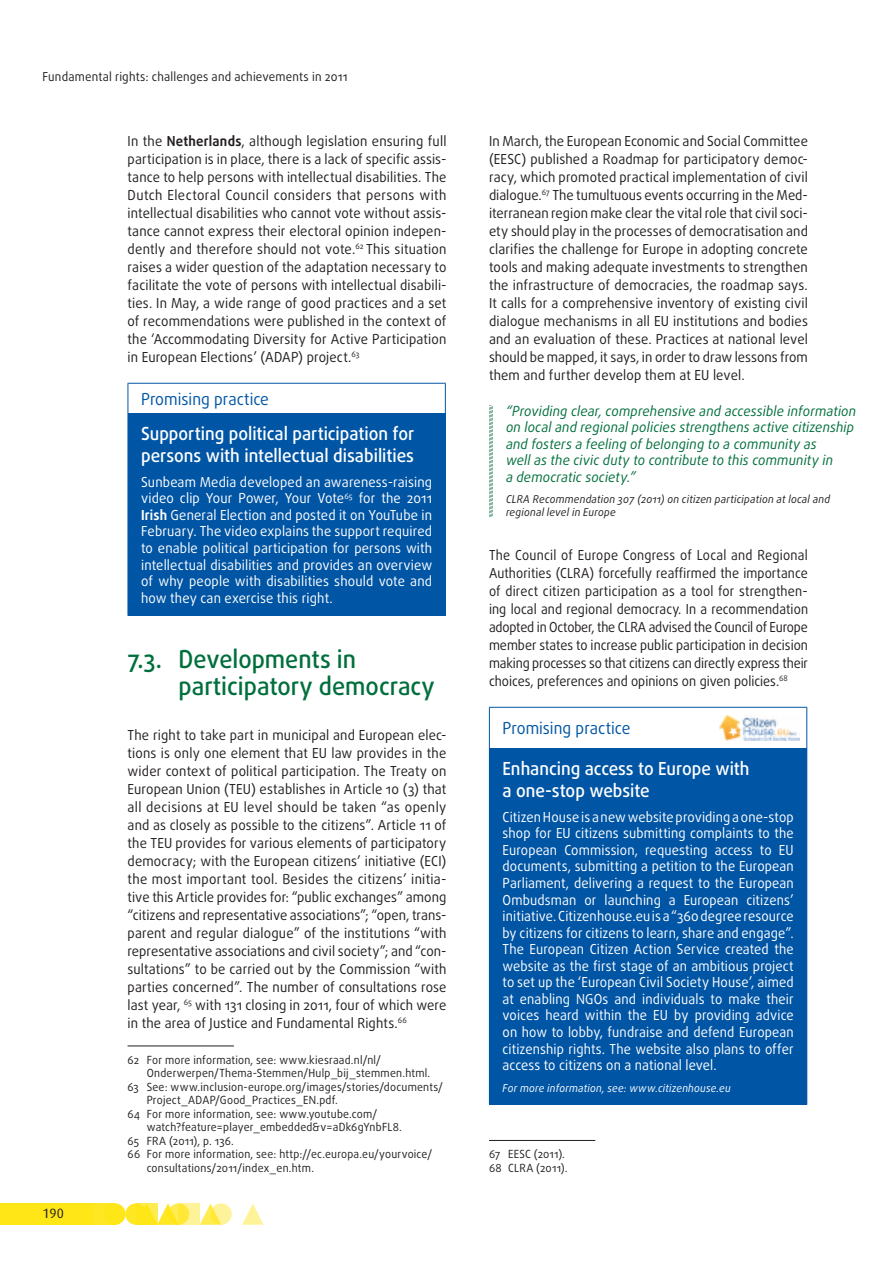
<style>
.page{position:relative;width:893px;height:1263px;background:#fff}
.page>*{position:absolute;margin:0;border:0;box-sizing:border-box;transform-origin:0 0}
.t1{font:500 24.75px/27px "Daxline Pro";color:#006f3c;scale:.95 1}
.t2{font:500 18px/21.6px "Daxline Pro";letter-spacing:-.005em;color:#fff;scale:.95 1}
.t3{font:16.5px "Daxline Pro";color:#0155a5;scale:.95 1}
.t4{font:13.8px/18px "Daxline Pro";letter-spacing:.005em;color:#231f20;text-align:justify;scale:.95 1}
.t5{font:13.8px/16.5px "Daxline Pro";letter-spacing:.01em;color:#fff;text-align:justify;scale:.94 1}
.t6{font:13.8px/18px "Daxline Pro";letter-spacing:.005em;color:#231f20;text-align:justify;scale:.92 1}
.t7{font:13.8px/16.5px "Daxline Pro";letter-spacing:.01em;color:#fff;text-align:justify;scale:.95 1}
.t8{font:italic 13.8px/16.5px "Daxline Pro";letter-spacing:.01em;color:#006f3c;scale:.95 1}
.t9{font:13.5px "Dax";color:#231f20}
.t10{font:12.3px "Daxline Pro";letter-spacing:.015em;color:#231f20;scale:.95 1}
.t11{font:11.25px/13.5px "Daxline Pro";letter-spacing:.02em;color:#231f20;scale:.95 1}
.t12{font:italic 10.8px/12.9px "Daxline Pro";letter-spacing:.02em;color:#231f20;scale:.95 1}
.t13{font:italic 10.8px "Daxline Pro";letter-spacing:.015em;color:#fff;scale:.95 1}
.s1{font-weight:700}
</style>
<div class="page">
<div style="left:0;top:1203px;width:94px;height:22px;background:#ffe616"></div>
<svg style="left:125px;top:1203px;width:22px;height:22px"></svg>
<div style="left:94px;top:1203px;width:21px;height:22px;background:#ffe724"></div>
<svg style="left:200px;top:1203px;width:18px;height:22px"></svg>
<svg style="left:242px;top:1203px;width:21px;height:22px"></svg>
<div style="left:104px;top:1203px;width:21px;height:22px;background:#ffe616;border-radius:50%"></div>
<svg style="left:157px;top:1203px;width:18px;height:22px"></svg>
<svg style="left:168px;top:1203px;width:21px;height:22px"></svg>
<svg style="left:210px;top:1203px;width:22px;height:22px"></svg>
<svg style="left:136px;top:1203px;width:21px;height:22px"></svg>
<svg style="left:179px;top:1203px;width:21px;height:22px"></svg>
<div style="left:128px;top:413px;width:317px;height:202px;background:#0155a5"></div>
<hr style="left:128px;top:383px;width:318px;height:1px;background:#0155a5">
<svg style="left:128px;top:384px;width:1px;height:29px"></svg>
<svg style="left:445px;top:384px;width:1px;height:29px"></svg>
<hr style="left:445px;top:413px;width:1px;height:202px;background:#0155a5">
<hr style="left:128px;top:615px;width:318px;height:1px;background:#0155a5">
<hr style="left:128px;top:1045px;width:106px;height:1px;background:#231f20">
<svg style="left:489px;top:405px;width:3px;height:112px"></svg>
<div style="left:489px;top:748px;width:318px;height:356px;background:#0155a5"></div>
<hr style="left:489px;top:707px;width:318px;height:1px;background:#0155a5">
<hr style="left:489px;top:708px;width:1px;height:40px;background:#0155a5">
<hr style="left:806px;top:708px;width:1px;height:40px;background:#0155a5">
<hr style="left:489px;top:1104px;width:318px;height:1px;background:#0155a5">
<img style="left:720px;top:716px;width:80px;height:25px">
<hr style="left:489px;top:1140px;width:106px;height:1px;background:#231f20">
<p class="t10" style="left:43px;top:68px;width:323px">Fundamental rights: challenges and achievements in 2011</p>
<p class="t4" style="left:128px;top:132px;width:337px">In the <span class="s1">Netherlands</span>, although legislation ensuring full participation is in place, there is a lack of specific assis‑ tance to help persons with intellectual disabilities. The Dutch Electoral Council considers that persons with intellectual disabilities who cannot vote without assis‑ tance cannot express their electoral opinion indepen‑ dently and therefore should not vote.<sup>62</sup> This situation raises a wider question of the adaptation necessary to facilitate the vote of persons with intellectual disabili‑ ties. In May, a wide range of good practices and a set of recommendations were published in the context of the ‘Accommodating Diversity for Active Participation in European Elections’ (ADAP) project.<sup>63</sup></p>
<p class="t3" style="left:141px;top:388px;width:136px">Promising practice</p>
<h2 class="t2" style="left:141px;top:423px;width:289px">Supporting political participation for persons with intellectual disabilities</h2>
<p class="t7" style="left:141px;top:474px;width:308px">Sunbeam Media developed an awareness‑raising video clip Your Power, Your Vote<sup>65</sup> for the 2011<br><span class="s1">Irish</span> General Election and posted it on YouTube in February. The video explains the support required to enable political participation for persons with intellectual disabilities and provides an overview of why people with disabilities should vote and how they can exercise this right.</p>
<p class="t9" style="left:43px;top:1206px;width:23px">190</p>
<h1 class="t1" style="left:179px;top:646px;width:271px;text-indent:-51px">7.3.Developments in participatory democracy</h1>
<p class="t4" style="left:128px;top:726px;width:337px">The right to take part in municipal and European elec‑ tions is only one element that EU law provides in the wider context of political participation. The Treaty on European Union (TEU) establishes in Article 10 (3) that all decisions at EU level should be taken “as openly and as closely as possible to the citizens”. Article 11 of the TEU provides for various elements of participatory democracy; with the European citizens’ initiative (ECI) the most important tool. Besides the citizens’ initia‑ tive this Article provides for: “public exchanges” among “citizens and representative associations”; “open, trans‑ parent and regular dialogue” of the institutions “with representative associations and civil society”; and “con‑ sultations” to be carried out by the Commission “with parties concerned”. The number of consultations rose last year, <sup>65</sup> with 131 closing in 2011, four of which were in the area of Justice and Fundamental Rights.<sup>66</sup></p>
<p class="t11" style="left:128px;top:1053px;width:268px">62 For more information, see: www.kiesraad.nl/nl/</p>
<p class="t11" style="left:147px;top:1066px;width:300px">Onderwerpen/Thema‑Stemmen/Hulp_bij_stemmen.html.</p>
<p class="t11" style="left:128px;top:1080px;width:334px">63 See: www.inclusion‑europe.org/images/stories/documents/</p>
<p class="t11" style="left:147px;top:1093px;width:203px">Project_ADAP/Good_Practices_EN.pdf.</p>
<p class="t11" style="left:128px;top:1107px;width:264px">64 For more information, see: www.youtube.com/</p>
<p class="t11" style="left:147px;top:1120px;width:270px">watch?feature=player_embedded&amp;v=aDk6gYnbFL8.</p>
<p class="t11" style="left:128px;top:1134px;width:113px">65 FRA (2011), p. 136.</p>
<p class="t11" style="left:128px;top:1147px;width:322px">66 For more information, see: http://ec.europa.eu/yourvoice/</p>
<p class="t11" style="left:147px;top:1161px;width:178px">consultations/2011/index_en.htm.</p>
<p class="t4" style="left:489px;top:132px;width:337px">In March, the European Economic and Social Committee (EESC) published a Roadmap for participatory democ‑ racy, which promoted practical implementation of civil dialogue.<sup>67</sup> The tumultuous events occurring in the Med‑ iterranean region make clear the vital role that civil soci‑ ety should play in the processes of democratisation and clarifies the challenge for Europe in adopting concrete tools and making adequate investments to strengthen the infrastructure of democracies, the roadmap says.<br>It calls for a comprehensive inventory of existing civil dialogue mechanisms in all EU institutions and bodies and an evaluation of these. Practices at national level should be mapped, it says, in order to draw lessons from them and further develop them at EU level.</p>
<p class="t8" style="left:506px;top:403px;width:370px">“Providing clear, comprehensive and accessible information on local and regional policies strengthens active citizenship and fosters a feeling of belonging to a community as<br>well as the civic duty to contribute to this community in<br>a democratic society.”</p>
<p class="t12" style="left:506px;top:493px;width:343px">CLRA Recommendation 307 (2011) on citizen participation at local and regional level in Europe</p>
<p class="t6" style="left:489px;top:546px;width:348px">The Council of Europe Congress of Local and Regional Authorities (CLRA) forcefully reaffirmed the importance of direct citizen participation as a tool for strengthen‑ ing local and regional democracy. In a recommendation adopted in October, the CLRA advised the Council of Europe member states to increase public participation in decision making processes so that citizens can directly express their choices, preferences and opinions on given policies.<sup>68</sup></p>
<p class="t3" style="left:502px;top:717px;width:136px">Promising practice</p>
<h2 class="t2" style="left:502px;top:758px;width:262px">Enhancing access to Europe with a one‑stop website</h2>
<p class="t5" style="left:502px;top:808px;width:311px">Citizen House is a new website providing a one‑stop shop for EU citizens submitting complaints to the European Commission, requesting access to EU documents, submitting a petition to the European Parliament, delivering a request to the European Ombudsman or launching a European citizens’ initiative. Citizenhouse.eu is a “360 degree resource by citizens for citizens to learn, share and engage”.<br>The European Citizen Action Service created the website as the first stage of an ambitious project to set up the ‘European Civil Society House’, aimed at enabling NGOs and individuals to make their voices heard within the EU by providing advice on how to lobby, fundraise and defend European citizenship rights. The website also plans to offer access to citizens on a national level.</p>
<p class="t13" style="left:502px;top:1080px;width:242px">For more information, see: www.citizenhouse.eu</p>
<p class="t11" style="left:489px;top:1147px;width:84px">67 EESC (2011).<br>68 CLRA (2011).</p>
</div>
